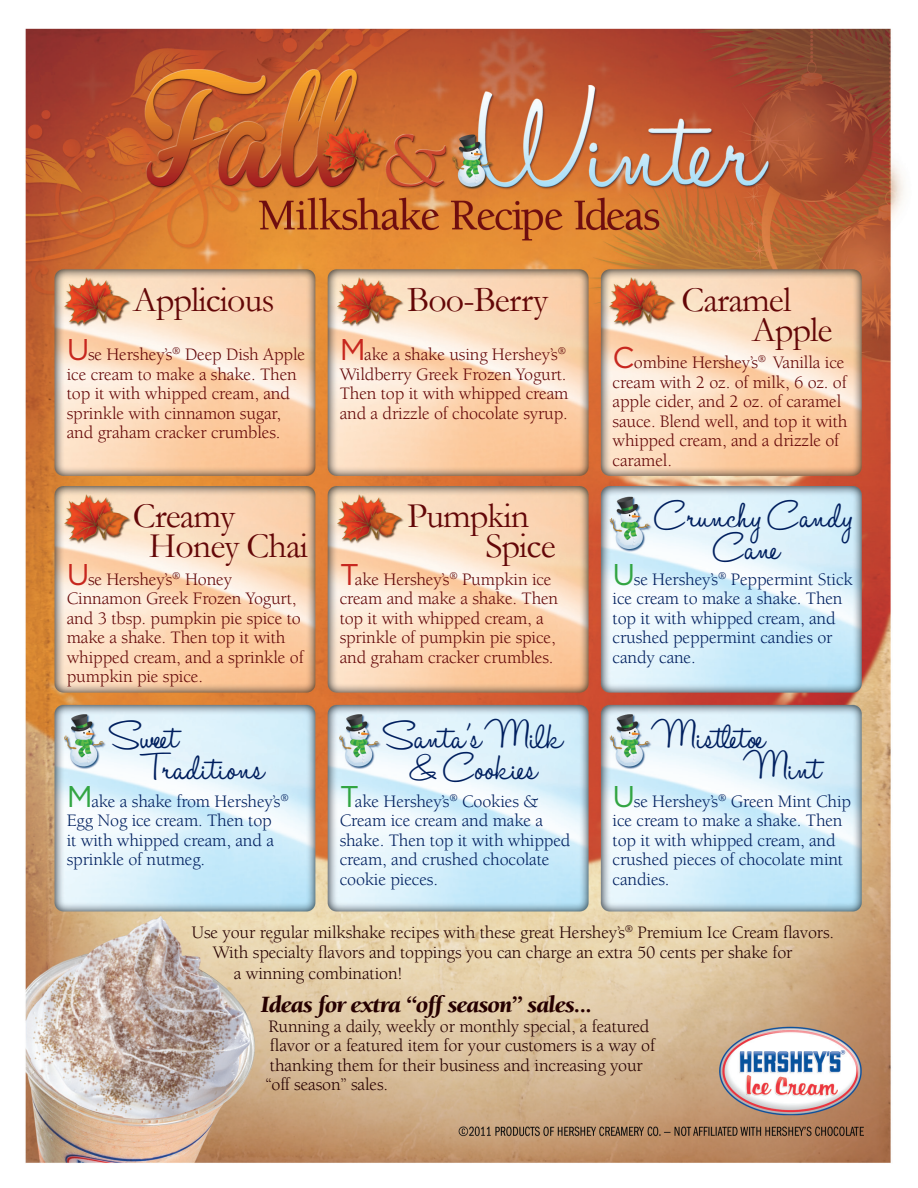
<style>
.page{position:relative;width:918px;height:1188px;background:#fff}
.page>*{position:absolute;margin:0;border:0;box-sizing:border-box;transform-origin:0 0}
.t1{font:45px "Halo Handletter";color:#001f5f}
.t2{font:36px "Garamond";letter-spacing:-.025em;color:#640708}
.t3{font:italic 900 24px "Berkeley";letter-spacing:-.025em;color:#260000}
.t4{font:18px/19.5px "Berkeley";letter-spacing:-.01em;color:#640708}
.t5{font:18px/19.5px "Berkeley";letter-spacing:-.01em;color:#001f5f}
.t6{font:18px "Berkeley";letter-spacing:-.01em;color:#260000}
.s1{font-family:"Gotham";font-size:30px;color:#c7271f}
.s2{font-family:"Gotham";font-size:30px;color:#32a543}
.s3{font-family:"Honey Script";font-weight:300}
</style>
<div class="page">
<img style="left:25px;top:28px;width:879px;height:1135px">
<p class="t2" style="left:133px;top:278px;width:143px">Applicious</p>
<p class="t2" style="left:407px;top:278px;width:142px">Boo-Berry</p>
<p class="t4" style="left:67px;top:345px;width:240px"><span class="s1">U</span>se Hershey’s<sup>®</sup> Deep Dish Apple ice cream to make a shake. Then top it with whipped cream, and sprinkle with cinnamon sugar, and graham cracker crumbles.</p>
<p class="t4" style="left:340px;top:345px;width:230px"><span class="s1">M</span>ake a shake using Hershey’s<sup>®<br></sup>Wildberry Greek Frozen Yogurt.<br>Then top it with whipped cream and a drizzle of chocolate syrup.</p>
<p class="t2" style="left:682px;top:278px;width:111px">Caramel</p>
<p class="t2" style="left:752px;top:308px;width:82px">Apple</p>
<p class="t4" style="left:613px;top:353px;width:236px"><span class="s1">C</span>ombine Hershey’s<sup>®</sup> Vanilla ice cream with 2 oz. of milk, 6 oz. of apple cider, and 2 oz. of caramel sauce. Blend well, and top it with whipped cream, and a drizzle of caramel.</p>
<p class="t2" style="left:133px;top:494px;width:104px">Creamy</p>
<p class="t2" style="left:149px;top:524px;width:161px">Honey Chai</p>
<p class="t4" style="left:67px;top:570px;width:167px"><span class="s1">U</span>se Hershey’s<sup>®</sup> Honey</p>
<p class="t4" style="left:67px;top:589px;width:238px">Cinnamon Greek Frozen Yogurt, and 3 tbsp. pumpkin pie spice to make a shake. Then top it with whipped cream, and a sprinkle of pumpkin pie spice.</p>
<p class="t1" style="left:110px;top:712px;width:70px">Sweet</p>
<p class="t1" style="left:144px;top:744px;width:122px">Traditions</p>
<p class="t1" style="left:655px;top:492px;width:200px">Crunchy Candy</p>
<p class="t2" style="left:407px;top:494px;width:124px">Pumpkin</p>
<p class="t2" style="left:485px;top:524px;width:72px">Spice</p>
<p class="t1" style="left:713px;top:523px;width:68px">Cane</p>
<p class="t4" style="left:340px;top:570px;width:220px"><span class="s1">T</span>ake Hershey’s<sup>®</sup> Pumpkin ice cream and make a shake. Then top it with whipped cream, a sprinkle of pumpkin pie spice, and graham cracker crumbles.</p>
<p class="t5" style="left:613px;top:570px;width:242px"><span class="s2">U</span>se Hershey’s<sup>®</sup> Peppermint Stick ice cream to make a shake. Then top it with whipped cream, and crushed peppermint candies or candy cane.</p>
<p class="t1" style="left:384px;top:712px;width:180px">Santa<span class="s3">’</span>s Milk</p>
<p class="t1" style="left:410px;top:744px;width:129px">&amp; Cookies</p>
<p class="t1" style="left:655px;top:712px;width:112px">Mistletoe</p>
<p class="t1" style="left:746px;top:744px;width:76px">Mint</p>
<p class="t5" style="left:67px;top:792px;width:223px"><span class="s2">M</span>ake a shake from Hershey’s<sup>®<br></sup>Egg Nog ice cream. Then top<br>it with whipped cream, and a sprinkle of nutmeg.</p>
<p class="t5" style="left:340px;top:792px;width:232px"><span class="s2">T</span>ake Hershey’s<sup>®</sup> Cookies &amp;<br>Cream ice cream and make a shake. Then top it with whipped cream, and crushed chocolate cookie pieces.</p>
<p class="t5" style="left:613px;top:792px;width:240px"><span class="s2">U</span>se Hershey’s<sup>®</sup> Green Mint Chip ice cream to make a shake. Then top it with whipped cream, and crushed pieces of chocolate mint candies.</p>
<p class="t6" style="left:192px;top:923px;width:644px">Use your regular milkshake recipes with these great Hershey’s<sup>®</sup> Premium Ice Cream flavors.</p>
<p class="t6" style="left:213px;top:942px;width:581px">With specialty flavors and toppings you can charge an extra 50 cents per shake for</p>
<p class="t6" style="left:234px;top:964px;width:170px">a winning combination!</p>
<p class="t3" style="left:261px;top:992px;width:333px">Ideas for extra “off season” sales...</p>
<p class="t6" style="left:268px;top:1017px;width:383px">Running a daily, weekly or monthly special, a featured</p>
<p class="t6" style="left:270px;top:1036px;width:387px">flavor or a featured item for your customers is a way of</p>
<p class="t6" style="left:270px;top:1056px;width:374px">thanking them for their business and increasing your</p>
<p class="t6" style="left:265px;top:1075px;width:124px">“off season” sales.</p>
</div>
